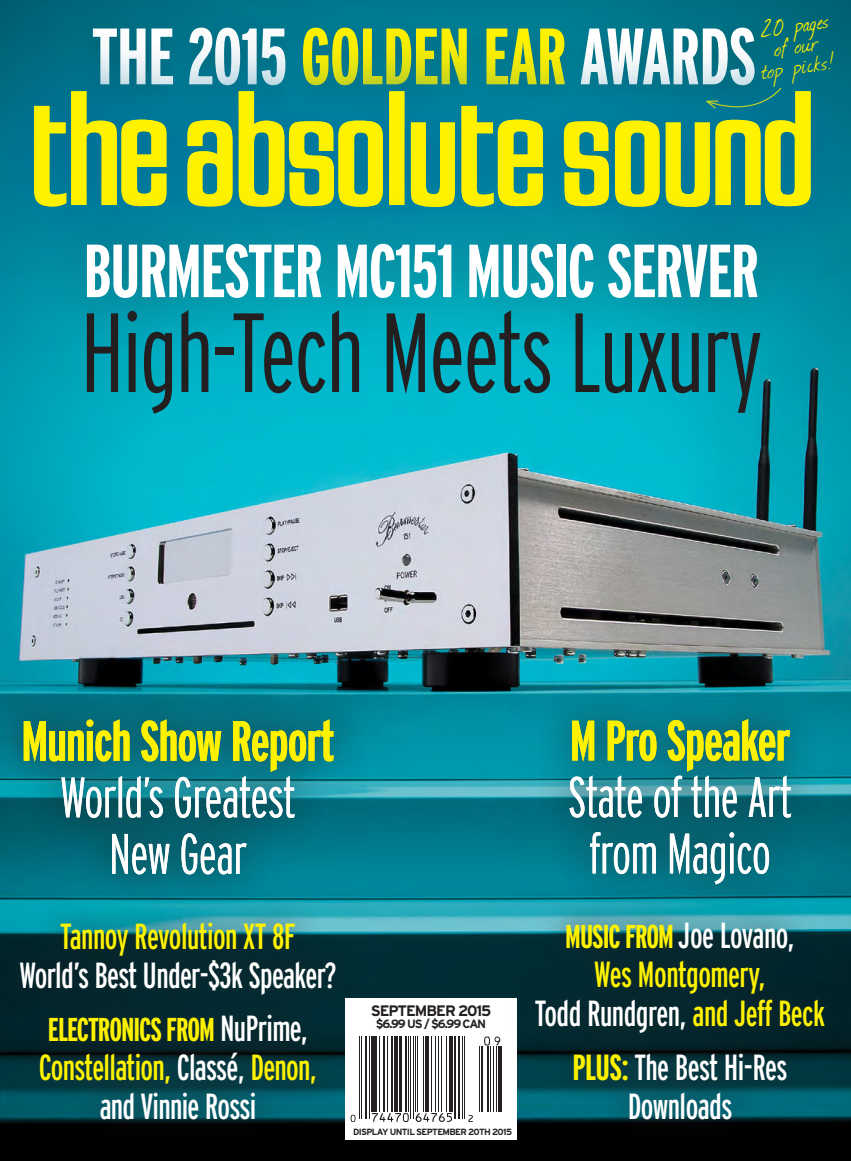
<style>
.page{position:relative;width:851px;height:1161px;background:#fff}
.page>*{position:absolute;margin:0;border:0;box-sizing:border-box;transform-origin:0 0}
.t1{font:300 extra-condensed 112.2px "Interstate";letter-spacing:-.02em;color:#231f20}
.t2{font:700 extra-condensed 79.8px "Interstate";letter-spacing:-.015em;color:#fff}
.t3{font:700 extra-condensed 75px "Interstate";letter-spacing:-.02em;color:#fff}
.t4{font:300 extra-condensed 57px/56.4px "Interstate";letter-spacing:-.02em;color:#fff;text-align:center}
.t5{font:700 extra-condensed 57px "Interstate";letter-spacing:-.02em;color:#fff200}
.t6{font:extra-condensed 36.3px/39.2px "Interstate";letter-spacing:-.02em;color:#fff;text-align:center}
.t7{font:extra-condensed 36.3px/39.2px "Interstate";letter-spacing:-.015em;color:#fff200;text-align:center}
.t8{font:700 extra-condensed 33px "Interstate";letter-spacing:-.03em;color:#fff200}
.t9{font:27px/20.9px "Journal";color:#fff200;text-align:center}
.t10{font:700 15.15px "Interstate";letter-spacing:-.07em;color:#231f20}
.t11{font:700 12px "Interstate";letter-spacing:-.09em;color:#231f20}
.t12{font:700 9px "Interstate";letter-spacing:-.07em;color:#231f20}
.s1{color:#fff200}
.s2{font-weight:400;font-size:36.3px;color:#fff}
.s3{font-weight:700;font-size:33px}
.s4{color:#fff}
.s5{font-weight:700;color:#fff200}
</style>
<div class="page">
<img style="left:0;top:0;width:850px;height:1161px">
<div style="left:73px;top:19px;width:701px;height:96px;background:#231f20;opacity:.22"></div>
<div style="left:345px;top:998px;width:171px;height:142px;background:#fff"></div>
<hr style="left:365px;top:1036px;width:2px;height:83px;background:#231f20">
<hr style="left:369px;top:1036px;width:1px;height:83px;background:#231f20">
<hr style="left:371px;top:1036px;width:3px;height:76px;background:#231f20">
<hr style="left:375px;top:1036px;width:2px;height:76px;background:#231f20">
<hr style="left:379px;top:1036px;width:1px;height:76px;background:#231f20">
<hr style="left:383px;top:1036px;width:2px;height:76px;background:#231f20">
<hr style="left:387px;top:1036px;width:1px;height:76px;background:#231f20">
<hr style="left:391px;top:1036px;width:2px;height:76px;background:#231f20">
<hr style="left:394px;top:1036px;width:4px;height:76px;background:#231f20">
<hr style="left:399px;top:1036px;width:2px;height:76px;background:#231f20">
<hr style="left:405px;top:1036px;width:2px;height:76px;background:#231f20">
<hr style="left:408px;top:1036px;width:1px;height:76px;background:#231f20">
<hr style="left:410px;top:1036px;width:1px;height:83px;background:#231f20">
<hr style="left:413px;top:1036px;width:1px;height:83px;background:#231f20">
<hr style="left:415px;top:1036px;width:1px;height:76px;background:#231f20">
<hr style="left:417px;top:1036px;width:1px;height:76px;background:#231f20">
<hr style="left:423px;top:1036px;width:1px;height:76px;background:#231f20">
<hr style="left:425px;top:1036px;width:3px;height:76px;background:#231f20">
<hr style="left:431px;top:1036px;width:1px;height:76px;background:#231f20">
<hr style="left:435px;top:1036px;width:1px;height:76px;background:#231f20">
<hr style="left:438px;top:1036px;width:1px;height:76px;background:#231f20">
<hr style="left:441px;top:1036px;width:1px;height:76px;background:#231f20">
<hr style="left:446px;top:1036px;width:1px;height:76px;background:#231f20">
<hr style="left:450px;top:1036px;width:3px;height:76px;background:#231f20">
<hr style="left:454px;top:1036px;width:2px;height:83px;background:#231f20">
<hr style="left:458px;top:1036px;width:2px;height:83px;background:#231f20">
<hr style="left:462px;top:1036px;width:1px;height:83px;background:#231f20">
<hr style="left:464px;top:1036px;width:1px;height:83px;background:#231f20">
<hr style="left:479px;top:1046px;width:1px;height:66px;background:#231f20">
<hr style="left:481px;top:1046px;width:2px;height:66px;background:#231f20">
<hr style="left:487px;top:1046px;width:2px;height:66px;background:#231f20">
<hr style="left:490px;top:1046px;width:1px;height:66px;background:#231f20">
<hr style="left:492px;top:1046px;width:1px;height:66px;background:#231f20">
<hr style="left:496px;top:1046px;width:1px;height:66px;background:#231f20">
<hr style="left:498px;top:1046px;width:3px;height:66px;background:#231f20">
<svg style="left:372px;top:1113px;width:37px;height:9px"></svg>
<svg style="left:415px;top:1113px;width:37px;height:9px"></svg>
<svg style="left:468px;top:1115px;width:5px;height:7px"></svg>
<svg style="left:484px;top:1037px;width:16px;height:9px"></svg>
<div style="left:0;top:685px;width:368px;height:225px;background:#231f20;opacity:.44"></div>
<div style="left:534px;top:684px;width:290px;height:233px;background:#231f20;opacity:.44"></div>
<div style="left:0;top:894px;width:363px;height:255px;background:#231f20;opacity:.75"></div>
<div style="left:508px;top:895px;width:342px;height:254px;background:#231f20;opacity:.75"></div>
<svg style="left:0;top:22px;width:850px;height:259px;background:#00738a"></svg>
<svg style="left:34px;top:91px;width:776px;height:94px;background:#73af53"></svg>
<div style="left:28px;top:185px;width:786px;height:171px;background:#231f20;opacity:.44"></div>
<p class="t9" style="left:752px;top:20px;width:76px;rotate:-8deg">20 pages of our<br>top picks!</p>
<h2 class="t2" style="left:92px;top:12px;width:666px">THE 2015 <span class="s1">GOLDEN EAR</span> AWARDS</h2>
<h3 class="t3" style="left:84px;top:229px;width:677px">BURMESTER MC151 MUSIC SERVER</h3>
<h1 class="t1" style="left:80px;top:289px;width:684px">High-Tech Meets Luxury</h1>
<h3 class="t5" style="left:21px;top:709px;width:315px">Munich Show Report</h3>
<h3 class="t4" style="left:60px;top:769px;width:237px">World’s Greatest<br>New Gear</h3>
<p class="t7" style="left:60px;top:916px;width:237px">Tannoy Revolution XT 8F</p>
<p class="t6" style="left:19px;top:955px;width:318px">World’s Best Under-$3k Speaker?</p>
<p class="t8" style="left:48px;top:1011px;width:261px">ELECTRONICS FROM <span class="s2">NuPrime,</span></p>
<p class="t6" style="left:39px;top:1047px;width:280px"><span class="s1">Constellation,</span> Classé, <span class="s1">Denon, </span>and Vinnie Rossi</p>
<p class="t10" style="left:371px;top:1002px;width:122px">SEPTEMBER 2015</p>
<p class="t11" style="left:376px;top:1017px;width:112px">$6.99 US / $6.99 CAN</p>
<p class="t12" style="left:353px;top:1127px;width:160px">DISPLAY UNTIL SEPTEMBER 20TH 2015</p>
<h3 class="t5" style="left:569px;top:709px;width:222px">M Pro Speaker</h3>
<h3 class="t4" style="left:567px;top:768px;width:226px">State of the Art from Magico</h3>
<p class="t7" style="left:535px;top:915px;width:292px"><span class="s3">MUSIC FROM</span> <span class="s4">Joe Lovano,<br></span>Wes Montgomery,<br><span class="s4">Todd Rundgren,</span> and Jeff Beck</p>
<p class="t6" style="left:572px;top:1047px;width:216px"><span class="s5">PLUS:</span> The Best Hi-Res<br>Downloads</p>
</div>
